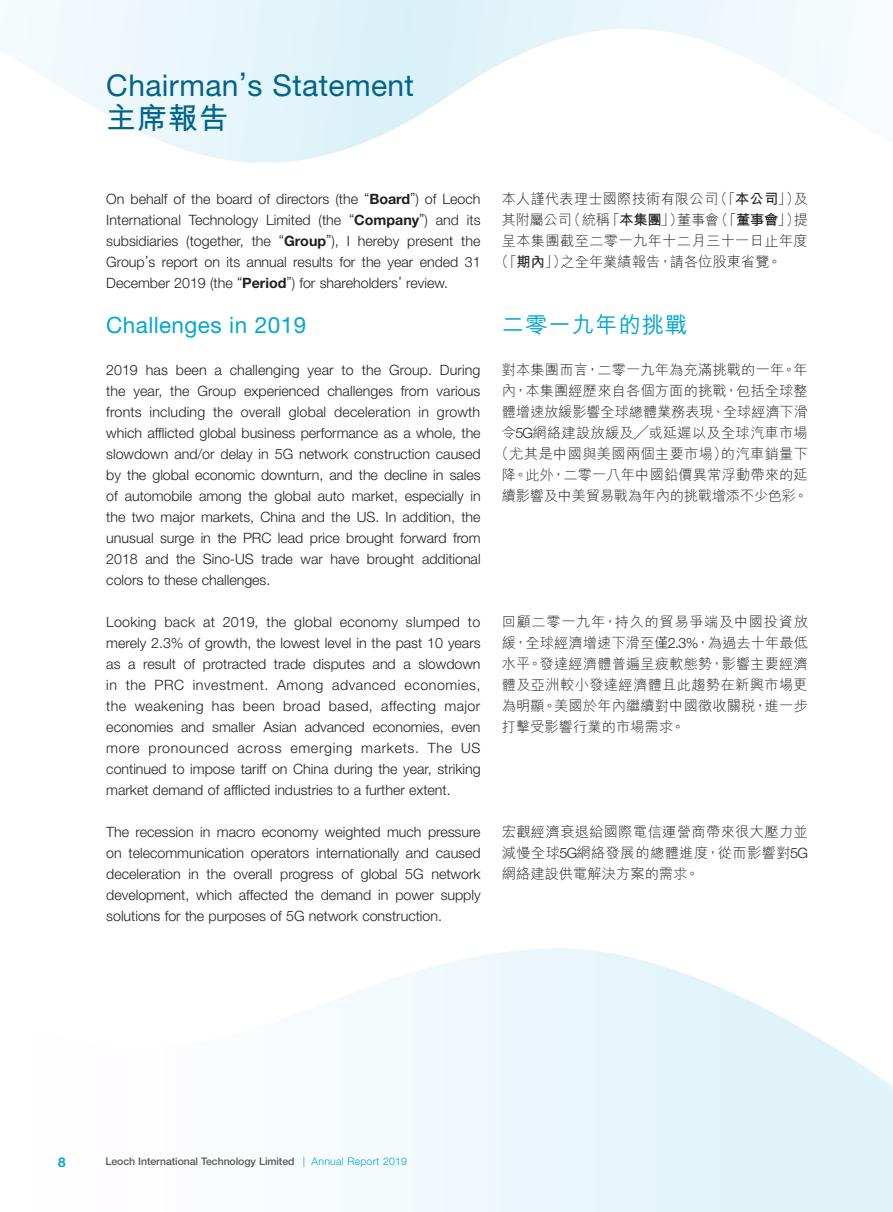
<style>
.page{position:relative;width:893px;height:1212px;background:#fff}
.page>*{position:absolute;margin:0;border:0;box-sizing:border-box;transform-origin:0 0}
.t1{font:30px "Helvetica Neue LT Std";letter-spacing:.015em;color:#00648b}
.t2{font:700 30px "M Hei HK";color:#00648b}
.Heading_1{font:22.5px "Helvetica Neue LT Std";letter-spacing:.02em;color:#00a7d1}
.C_Heading_1{font:500 22.5px "M Hei HK";letter-spacing:.04em;color:#00a7d1}
.Body_Text{font:300 14.25px/21px "Helvetica Neue LT Std";color:#231f20;text-align:justify}
.C_Body_Text{font:300 14.25px/21px "M Hei HK";letter-spacing:.01em;color:#231f20;text-align:justify}
.C_Body_Text-2{font:300 14.25px "M Hei HK";letter-spacing:-.02em;color:#231f20}
.t3{font:700 13.5px "Helvetica Neue LT Std";color:#00a7d1}
.t4{font:500 10.5px "Helvetica Neue LT Std";letter-spacing:-.005em;color:#57585a}
.s1{font-weight:700}
.s2{font-family:"Helvetica Neue LT Std"}
.s3{font-weight:300;color:#00a7d1}
</style>
<div class="page">
<p class="t1" style="left:106px;top:67px;width:309px">Chairman’s Statement</p>
<p class="t2" style="left:106px;top:96px;width:124px">主席報告</p>
<p class="Body_Text" style="left:106px;top:188px;width:376px">On behalf of the board of directors (the “<span class="s1">Board</span>”) of Leoch International Technology Limited (the “<span class="s1">Company</span>”) and its subsidiaries (together, the “<span class="s1">Group</span>”), I hereby present the Group’s report on its annual results for the year ended 31<br>December 2019 (the “<span class="s1">Period</span>”) for shareholders’ review.</p>
<p class="Heading_1" style="left:106px;top:312px;width:201px">Challenges in 2019</p>
<p class="Body_Text" style="left:106px;top:359px;width:376px">2019 has been a challenging year to the Group. During the year, the Group experienced challenges from various fronts including the overall global deceleration in growth which afflicted global business performance as a whole, the slowdown and/or delay in 5G network construction caused by the global economic downturn, and the decline in sales of automobile among the global auto market, especially in the two major markets, China and the US. In addition, the unusual surge in the PRC lead price brought forward from 2018 and the Sino-US trade war have brought additional colors to these challenges.</p>
<p class="Body_Text" style="left:106px;top:611px;width:376px">Looking back at 2019, the global economy slumped to merely 2.3% of growth, the lowest level in the past 10 years as a result of protracted trade disputes and a slowdown in the PRC investment. Among advanced economies, the weakening has been broad based, affecting major economies and smaller Asian advanced economies, even more pronounced across emerging markets. The US continued to impose tariff on China during the year, striking market demand of afflicted industries to a further extent.</p>
<p class="Body_Text" style="left:106px;top:821px;width:376px">The recession in macro economy weighted much pressure on telecommunication operators internationally and caused deceleration in the overall progress of global 5G network development, which affected the demand in power supply solutions for the purposes of 5G network construction.</p>
<p class="C_Body_Text" style="left:502px;top:188px;width:308px">本人謹代表理士國際技術有限公司（「<span class="s1">本公司</span>」）及</p>
<p class="C_Body_Text-2" style="left:502px;top:213px;width:308px">其附屬公司（統稱「<span class="s1">本集團</span>」）董事會（「<span class="s1">董事會</span>」）提</p>
<p class="C_Body_Text" style="left:502px;top:230px;width:308px">呈本集團截至二零一九年十二月三十一日止年度</p>
<p class="C_Body_Text" style="left:495px;top:251px;width:288px">（「<span class="s1">期內</span>」）之全年業績報告，請各位股東省覽。</p>
<p class="C_Heading_1" style="left:502px;top:308px;width:187px">二零一九年的挑戰</p>
<p class="C_Body_Text" style="left:495px;top:359px;width:315px;text-align:center">對本集團而言，二零一九年為充滿挑戰的一年。年內，本集團經歷來自各個方面的挑戰，包括全球整體增速放緩影響全球總體業務表現、全球經濟下滑令<span class="s2">5G</span>網絡建設放緩及╱或延遲以及全球汽車市場（尤其是中國與美國兩個主要市場）的汽車銷量下降。此外，二零一八年中國鉛價異常浮動帶來的延續影響及中美貿易戰為年內的挑戰增添不少色彩。</p>
<p class="C_Body_Text" style="left:502px;top:611px;width:308px">回顧二零一九年，持久的貿易爭端及中國投資放緩，全球經濟增速下滑至僅<span class="s2">2.3%</span>，為過去十年最低水平。發達經濟體普遍呈疲軟態勢，影響主要經濟體及亞洲較小發達經濟體且此趨勢在新興市場更為明顯。美國於年內繼續對中國徵收關稅，進一步打擊受影響行業的市場需求。</p>
<p class="C_Body_Text" style="left:502px;top:821px;width:308px">宏觀經濟衰退給國際電信運營商帶來很大壓力並減慢全球<span class="s2">5G</span>網絡發展的總體進度，從而影響對<span class="s2">5G</span>網絡建設供電解決方案的需求。</p>
<p class="t3" style="left:58px;top:1154px;width:9px">8</p>
<p class="t4" style="left:106px;top:1155px;width:303px">Leoch International Technology Limited <span class="s3">| Annual Report 2019</span></p>
</div>
